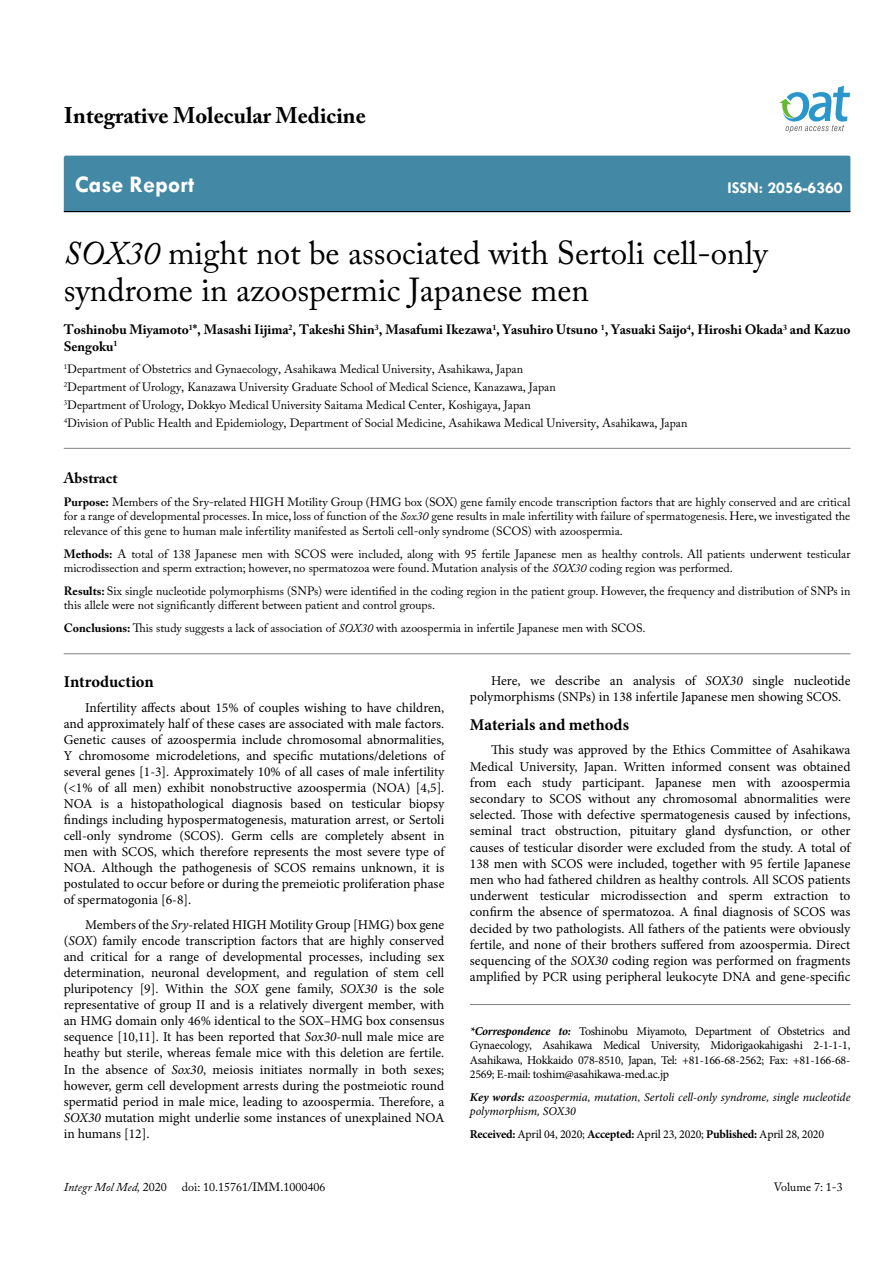
<style>
.page{position:relative;width:893px;height:1263px;background:#fff}
.page>*{position:absolute;margin:0;border:0;box-sizing:border-box;transform-origin:0 0}
.t1{font:33px/37.5px "Adobe Caslon Pro";color:#000}
.t2{font:700 24px "Tw Cen";color:#fff}
.t3{font:700 22.5px "Adobe Caslon Pro";color:#000}
.t4{font:700 16.5px "Minion Pro";color:#000}
.t5{font:700 16.5px "Tw Cen";color:#fff}
.t6{font:700 15px "Adobe Caslon Pro";color:#000}
.t7{font:13.5px/16px "Minion Pro";color:#000;text-align:justify}
.t8{font:700 13.5px/16.2px "Adobe Caslon Pro";color:#000}
.t9{font:12px/14.4px "Adobe Caslon Pro";color:#000}
.t10{font:12px/14.4px "Minion Pro";letter-spacing:-.02em;color:#000;text-align:justify}
.t11{font:italic 12px/14.4px "Minion Pro";letter-spacing:-.01em;color:#000}
.t12{font:italic 12px "Adobe Caslon Pro";color:#000}
.s1{font-style:italic}
.s2{font-weight:700}
.s3{font-weight:700;font-style:italic}
.s4{font-style:normal}
</style>
<div class="page">
<div style="left:64px;top:156px;width:786px;height:55px;background:#4389a5"></div>
<hr style="left:64px;top:211px;width:786px;height:1px;background:#000">
<svg style="left:779px;top:86px;width:71px;height:47px"></svg>
<hr style="left:64px;top:653px;width:786px;height:1px;background:#808285">
<hr style="left:64px;top:448px;width:786px;height:1px;background:#808285">
<hr style="left:470px;top:1004px;width:380px;height:1px;background:#808285">
<h3 class="t3" style="left:64px;top:102px;width:303px">Integrative Molecular Medicine</h3>
<h2 class="t2" style="left:75px;top:170px;width:121px">Case Report</h2>
<p class="t5" style="left:727px;top:178px;width:117px">ISSN: 2056-6360</p>
<h1 class="t1" style="left:64px;top:234px;width:705px"><span class="s1">SOX30</span> might not be associated with Sertoli cell-only syndrome in azoospermic Japanese men</h1>
<p class="t8" style="left:64px;top:322px;width:788px">Toshinobu Miyamoto<sup>1</sup>*, Masashi Iijima<sup>2</sup>, Takeshi Shin<sup>3</sup>, Masafumi Ikezawa<sup>1</sup>, Yasuhiro Utsuno <sup>1</sup>, Yasuaki Saijo<sup>4</sup>, Hiroshi Okada<sup>3</sup> and Kazuo<br>Sengoku<sup>1</sup></p>
<p class="t9" style="left:64px;top:360px;width:625px;line-height:18px"><sup>1</sup>Department of Obstetrics and Gynaecology, Asahikawa Medical University, Asahikawa, Japan<br><sup>2</sup>Department of Urology, Kanazawa University Graduate School of Medical Science, Kanazawa, Japan<br><sup>3</sup>Department of Urology, Dokkyo Medical University Saitama Medical Center, Koshigaya, Japan<br><sup>4</sup>Division of Public Health and Epidemiology, Department of Social Medicine, Asahikawa Medical University, Asahikawa, Japan</p>
<p class="t6" style="left:64px;top:469px;width:55px">Abstract</p>
<p class="t9" style="left:64px;top:495px;width:788px;text-align:justify"><span class="s2">Purpose:</span> Members of the Sry-related HIGH Motility Group (HMG box (SOX) gene family encode transcription factors that are highly conserved and are critical for a range of developmental processes. In mice, loss of function of the <span class="s1">Sox30</span> gene results in male infertility with failure of spermatogenesis. Here, we investigated the relevance of this gene to human male infertility manifested as Sertoli cell-only syndrome (SCOS) with azoospermia.</p>
<p class="t9" style="left:64px;top:546px;width:788px"><span class="s2">Methods:</span> A total of 138 Japanese men with SCOS were included, along with 95 fertile Japanese men as healthy controls. All patients underwent testicular microdissection and sperm extraction; however, no spermatozoa were found. Mutation analysis of the <span class="s1">SOX30</span> coding region was performed.</p>
<p class="t9" style="left:64px;top:584px;width:788px"><span class="s2">Results:</span> Six single nucleotide polymorphisms (SNPs) were identified in the coding region in the patient group. However, the frequency and distribution of SNPs in this allele were not significantly different between patient and control groups.</p>
<p class="t9" style="left:64px;top:621px;width:583px"><span class="s2">Conclusions:</span> This study suggests a lack of association of <span class="s1">SOX30</span> with azoospermia in infertile Japanese men with SCOS.</p>
<p class="t4" style="left:64px;top:670px;width:91px">Introduction</p>
<p class="t7" style="left:64px;top:699px;width:382px;text-indent:21px">Infertility affects about 15% of couples wishing to have children, and approximately half of these cases are associated with male factors.<br>Genetic causes of azoospermia include chromosomal abnormalities, Y chromosome microdeletions, and specific mutations/deletions of several genes [1-3]. Approximately 10% of all cases of male infertility (&lt;1% of all men) exhibit nonobstructive azoospermia (NOA) [4,5].<br>NOA is a histopathological diagnosis based on testicular biopsy findings including hypospermatogenesis, maturation arrest, or Sertoli cell-only syndrome (SCOS). Germ cells are completely absent in men with SCOS, which therefore represents the most severe type of NOA. Although the pathogenesis of SCOS remains unknown, it is postulated to occur before or during the premeiotic proliferation phase of spermatogonia [6-8].</p>
<p class="t7" style="left:64px;top:917px;width:382px;text-indent:21px">Members of the <span class="s1">Sry-</span>related HIGH Motility Group [HMG) box gene (<span class="s1">SOX</span>) family encode transcription factors that are highly conserved and critical for a range of developmental processes, including sex determination, neuronal development, and regulation of stem cell pluripotency [9]. Within the <span class="s1">SOX</span> gene family, <span class="s1">SOX30</span> is the sole representative of group II and is a relatively divergent member, with an HMG domain only 46% identical to the SOX–HMG box consensus sequence [10,11]. It has been reported that <span class="s1">Sox30</span>-null male mice are heathy but sterile, whereas female mice with this deletion are fertile.<br>In the absence of <span class="s1">Sox30</span>, meiosis initiates normally in both sexes; however, germ cell development arrests during the postmeiotic round spermatid period in male mice, leading to azoospermia. Therefore, a <span class="s1">SOX30</span> mutation might underlie some instances of unexplained NOA in humans [12].</p>
<p class="t7" style="left:470px;top:673px;width:382px;text-indent:21px">Here, we describe an analysis of <span class="s1">SOX30</span> single nucleotide polymorphisms (SNPs) in 138 infertile Japanese men showing SCOS.</p>
<p class="t4" style="left:470px;top:713px;width:161px">Materials and methods</p>
<p class="t7" style="left:470px;top:742px;width:382px;text-indent:21px">This study was approved by the Ethics Committee of Asahikawa Medical University, Japan. Written informed consent was obtained from each study participant. Japanese men with azoospermia secondary to SCOS without any chromosomal abnormalities were selected. Those with defective spermatogenesis caused by infections, seminal tract obstruction, pituitary gland dysfunction, or other causes of testicular disorder were excluded from the study. A total of 138 men with SCOS were included, together with 95 fertile Japanese men who had fathered children as healthy controls. All SCOS patients underwent testicular microdissection and sperm extraction to confirm the absence of spermatozoa. A final diagnosis of SCOS was decided by two pathologists. All fathers of the patients were obviously fertile, and none of their brothers suffered from azoospermia. Direct sequencing of the <span class="s1">SOX30</span> coding region was performed on fragments amplified by PCR using peripheral leukocyte DNA and gene-specific</p>
<p class="t10" style="left:470px;top:1024px;width:382px"><span class="s3">*Correspondence to:</span> Toshinobu Miyamoto, Department of Obstetrics and Gynaecology, Asahikawa Medical University, Midorigaokahigashi 2-1-1-1, Asahikawa, Hokkaido 078-8510, Japan, Tel: +81-166-68-2562; Fax: +81-166-68- 2569; E-mail: toshim@asahikawa-med.ac.jp</p>
<p class="t11" style="left:470px;top:1090px;width:382px"><span class="s2">Key words:</span> azoospermia, mutation, Sertoli cell-only syndrome, single nucleotide polymorphism, SOX30</p>
<p class="t10" style="left:470px;top:1127px;width:356px"><span class="s2">Received:</span> April 04, 2020; <span class="s2">Accepted:</span> April 23, 2020; <span class="s2">Published:</span> April 28, 2020</p>
<p class="t12" style="left:64px;top:1180px;width:104px">Integr Mol Med, <span class="s4">2020</span></p>
<p class="t9" style="left:182px;top:1180px;width:145px">doi: 10.15761/IMM.1000406</p>
<p class="t9" style="left:774px;top:1180px;width:71px">Volume 7: 1-3</p>
</div>
